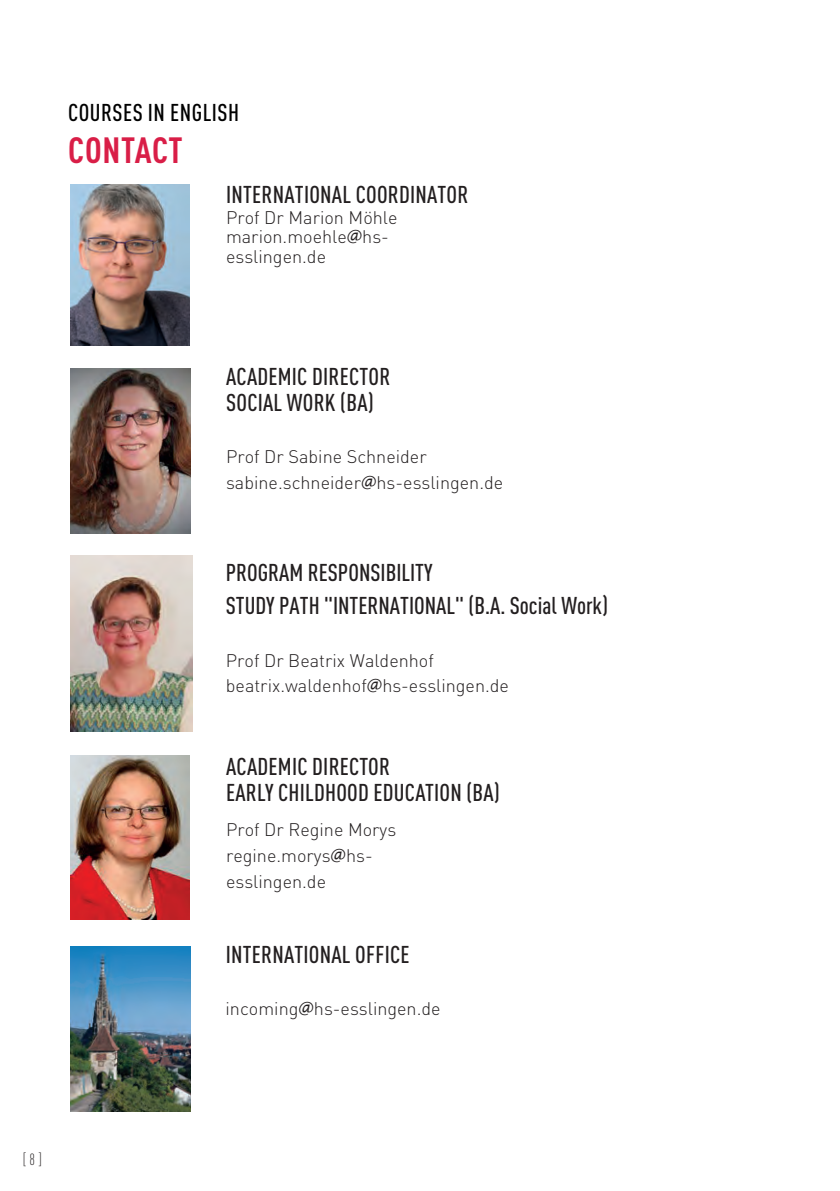
<style>
.page{position:relative;width:840px;height:1191px;background:#fff}
.page>*{position:absolute;margin:0;border:0;box-sizing:border-box;transform-origin:0 0}
.t1{font:700 condensed 36px "DIN Pro";letter-spacing:.015em;color:#d91e47}
.t2{font:500 condensed 24px/33.6px "DIN Pro";letter-spacing:.01em;color:#231f20}
.t3{font:500 condensed 24px "DIN Pro";letter-spacing:.02em;color:#000}
.t4{font:300 18px/19.4px "DIN Pro";color:#231f20}
.t5{font:300 condensed 16px "DIN Pro";color:#231f20}
.s1{font-family:"Lucida Sans";font-weight:400}
</style>
<div class="page">
<img style="left:70px;top:185px;width:119px;height:160px">
<img style="left:70px;top:369px;width:120px;height:164px">
<img style="left:70px;top:756px;width:119px;height:163px">
<img style="left:70px;top:946px;width:120px;height:165px">
<img style="left:70px;top:556px;width:122px;height:176px">
<h2 class="t3" style="left:68px;top:95px;width:172px">COURSES IN ENGLISH</h2>
<h1 class="t1" style="left:68px;top:124px;width:116px">CONTACT</h1>
<h2 class="t2" style="left:226px;top:176px;width:244px">INTERNATIONAL COORDINATOR</h2>
<p class="t4" style="left:226px;top:206px;width:173px">Prof Dr Marion Möhle marion.moehle<span class="s1">@</span>hs&shy;esslingen.de</p>
<h2 class="t2" style="left:226px;top:358px;width:166px">ACADEMIC DIRECTOR</h2>
<h2 class="t2" style="left:226px;top:384px;width:149px">SOCIAL WORK (BA)</h2>
<p class="t4" style="left:226px;top:442px;width:278px;line-height:25.8px">Prof Dr Sabine Schneider sabine.schneider<span class="s1">@</span>hs-esslingen.de</p>
<h2 class="t2" style="left:226px;top:554px;width:383px">PROGRAM RESPONSIBILITY<br>STUDY PATH "INTERNATIONAL" (B.A. Social Work)</h2>
<p class="t4" style="left:226px;top:647px;width:284px;line-height:25px">Prof Dr Beatrix Waldenhof beatrix.waldenhof<span class="s1">@</span>hs-esslingen.de</p>
<h2 class="t2" style="left:226px;top:751px;width:275px;line-height:26px">ACADEMIC DIRECTOR<br>EARLY CHILDHOOD EDUCATION (BA)</h2>
<p class="t4" style="left:226px;top:815px;width:172px;line-height:26px">Prof Dr Regine Morys regine.morys<span class="s1">@</span>hs&shy;esslingen.de</p>
<h2 class="t2" style="left:225px;top:936px;width:185px">INTERNATIONAL OFFICE</h2>
<p class="t4" style="left:225px;top:998px;width:216px">incoming<span class="s1">@</span>hs-esslingen.de</p>
<p class="t5" style="left:23px;top:1148px;width:21px">[ 8 ]</p>
</div>
